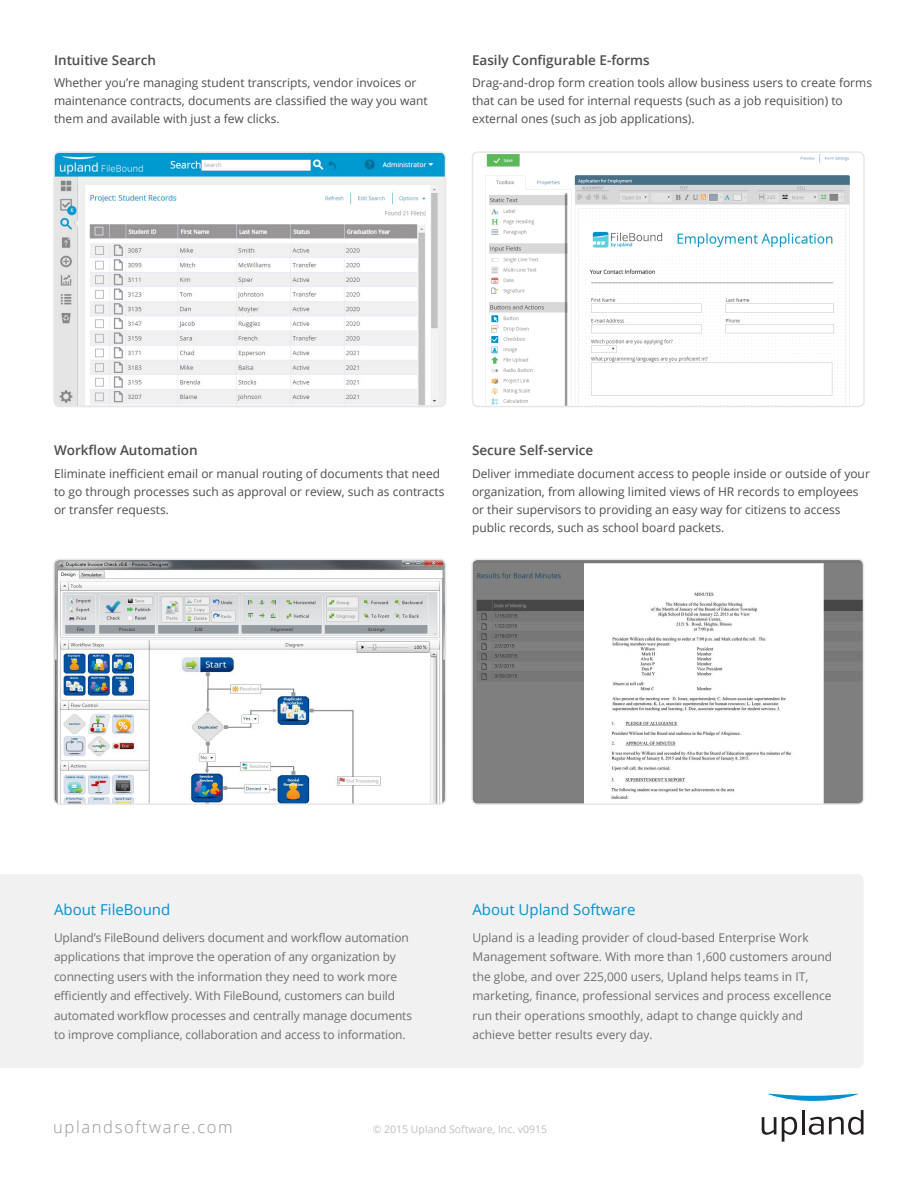
<style>
.page{position:relative;width:918px;height:1188px;background:#fff}
.page>*{position:absolute;margin:0;border:0;box-sizing:border-box;transform-origin:0 0}
.Body_Text{font:300 16.5px "Open Sans";letter-spacing:.1em;color:#939598}
.Footer_Heading{font:15px "Open Sans";color:#0091d1}
.Caption_Heading{font:600 13.5px "Open Sans";color:#4d4d4f}
.t1{font:12px/18px "Open Sans";color:#4d4d4f}
.Footer_Body{font:12px/19.5px "Open Sans";letter-spacing:-.01em;color:#6d6e71}
.Birdseed{font:10.5px "Open Sans";color:#bcbec0}
</style>
<div class="page">
<svg style="left:768px;top:1093px;width:90px;height:8px"></svg>
<svg style="left:762px;top:1117px;width:14px;height:18px"></svg>
<svg style="left:782px;top:1117px;width:15px;height:25px"></svg>
<hr style="left:802px;top:1110px;width:2px;height:24px;background:#231f20">
<svg style="left:809px;top:1110px;width:55px;height:25px"></svg>
<img style="left:56px;top:154px;width:389px;height:252px">
<div style="left:53px;top:151px;width:393px;height:256px;border:2px solid #e6e7e8;border-radius:5px"></div>
<img style="left:473px;top:154px;width:377px;height:252px">
<div style="left:472px;top:151px;width:393px;height:256px;border:2px solid #e6e7e8;border-radius:5px"></div>
<img style="left:56px;top:559px;width:389px;height:243px">
<div style="left:53px;top:559px;width:393px;height:246px;border:2px solid #e6e7e8;border-radius:5px"></div>
<img style="left:474px;top:559px;width:389px;height:243px">
<div style="left:471px;top:559px;width:393px;height:246px;border:2px solid #e6e7e8;border-radius:5px"></div>
<div style="left:0;top:874px;width:863px;height:194px;background:#f1f1f2"></div>
<p class="Caption_Heading" style="left:54px;top:51px;width:104px">Intuitive Search</p>
<p class="t1" style="left:54px;top:74px;width:375px">Whether you’re managing student transcripts, vendor invoices or maintenance contracts, documents are classified the way you want them and available with just a few clicks.</p>
<p class="Caption_Heading" style="left:472px;top:51px;width:179px">Easily Configurable E-forms</p>
<p class="t1" style="left:472px;top:74px;width:402px">Drag-and-drop form creation tools allow business users to create forms that can be used for internal requests (such as a job requisition) to external ones (such as job applications).</p>
<p class="Caption_Heading" style="left:54px;top:441px;width:145px">Workflow Automation</p>
<p class="t1" style="left:54px;top:464px;width:392px">Eliminate inefficient email or manual routing of documents that need to go through processes such as approval or review, such as contracts or transfer requests.</p>
<p class="Caption_Heading" style="left:472px;top:441px;width:123px">Secure Self-service</p>
<p class="t1" style="left:472px;top:464px;width:399px">Deliver immediate document access to people inside or outside of your organization, from allowing limited views of HR records to employees or their supervisors to providing an easy way for citizens to access public records, such as school board packets.</p>
<p class="Footer_Heading" style="left:54px;top:900px;width:118px">About FileBound</p>
<p class="Footer_Body" style="left:54px;top:927px;width:360px">Upland’s FileBound delivers document and workflow automation applications that improve the operation of any organization by connecting users with the information they need to work more efficiently and effectively. With FileBound, customers can build automated workflow processes and centrally manage documents to improve compliance, collaboration and access to information.</p>
<p class="Footer_Heading" style="left:472px;top:900px;width:164px">About Upland Software</p>
<p class="Footer_Body" style="left:472px;top:927px;width:361px">Upland is a leading provider of cloud-based Enterprise Work Management software. With more than 1,600 customers around the globe, and over 225,000 users, Upland helps teams in IT, marketing, finance, professional services and process excellence run their operations smoothly, adapt to change quickly and achieve better results every day.</p>
<p class="Body_Text" style="left:53px;top:1115px;width:181px">uplandsoftware.com</p>
<p class="Birdseed" style="left:373px;top:1122px;width:176px">© 2015 Upland Software, Inc. v0915</p>
</div>
